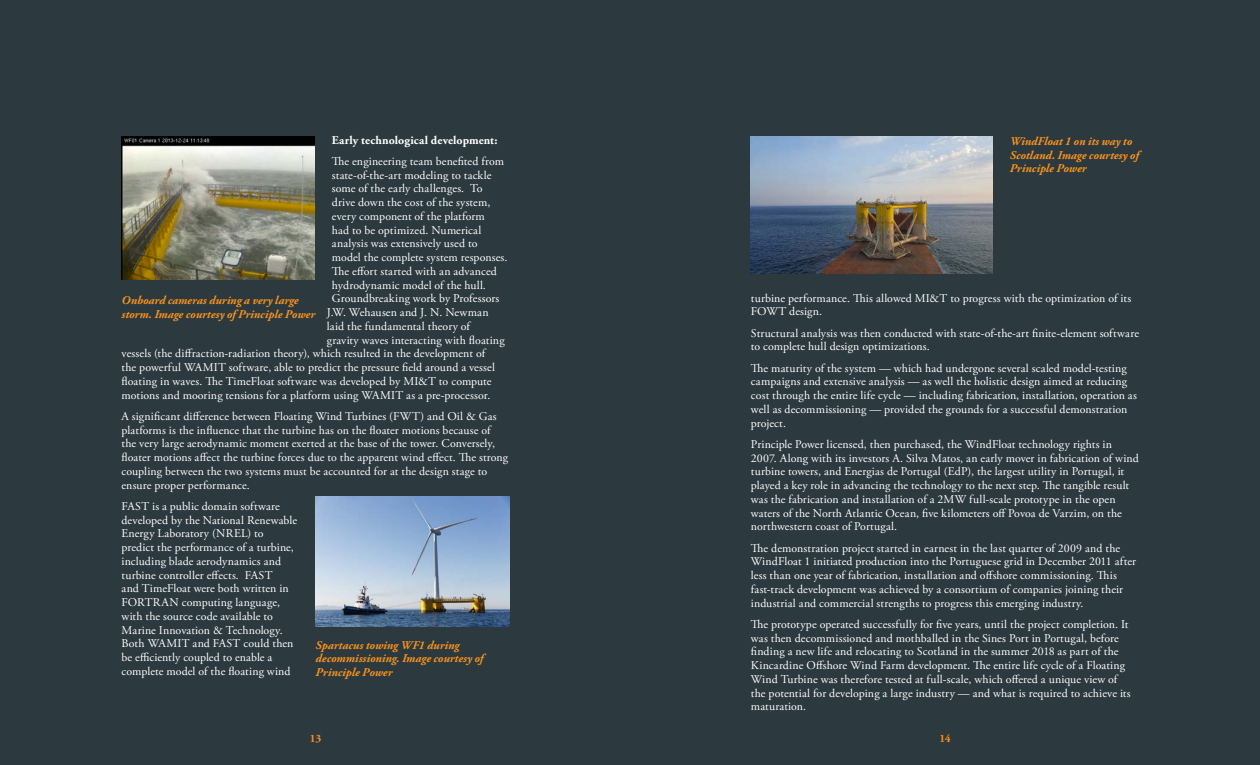
<style>
.page{position:relative;width:1260px;height:765px;background:#fff}
.page>*{position:absolute;margin:0;border:0;box-sizing:border-box;transform-origin:0 0}
.Body_Text_on_Dark{font:11.88px/13.8px "Adobe Garamond Pro";letter-spacing:.01em;color:#fff}
.Body_Text_on_Dark-2{font:italic 700 11.88px/13.8px "Adobe Garamond Pro";color:#f7931d}
.Body_Text_on_Dark-3{font:700 11.88px "Adobe Garamond Pro";letter-spacing:.01em;color:#fff}
.t1{font:700 11.25px "Adobe Garamond Pro";color:#f7931d}
</style>
<div class="page">
<div style="left:0;top:0;width:641px;height:765px;background:#2c393e"></div>
<div style="left:630px;top:0;width:630px;height:765px;background:#2c393e"></div>
<img style="left:751px;top:136px;width:242px;height:137px">
<img style="left:122px;top:136px;width:193px;height:144px">
<img style="left:315px;top:497px;width:195px;height:130px">
<p class="Body_Text_on_Dark-3" style="left:332px;top:133px;width:167px">Early technological development:</p>
<p class="Body_Text_on_Dark" style="left:332px;top:155px;width:174px">The engineering team benefited from</p>
<p class="Body_Text_on_Dark" style="left:332px;top:168px;width:161px">state-of-the-art modeling to tackle</p>
<p class="Body_Text_on_Dark" style="left:332px;top:182px;width:152px">some of the early challenges. To</p>
<p class="Body_Text_on_Dark" style="left:332px;top:196px;width:160px">drive down the cost of the system,</p>
<p class="Body_Text_on_Dark" style="left:332px;top:210px;width:154px">every component of the platform</p>
<p class="Body_Text_on_Dark" style="left:332px;top:223px;width:151px">had to be optimized. Numerical</p>
<p class="Body_Text_on_Dark" style="left:332px;top:237px;width:147px">analysis was extensively used to</p>
<p class="Body_Text_on_Dark" style="left:332px;top:251px;width:177px">model the complete system responses.</p>
<p class="Body_Text_on_Dark" style="left:332px;top:265px;width:167px">The effort started with an advanced</p>
<p class="Body_Text_on_Dark" style="left:332px;top:278px;width:156px">hydrodynamic model of the hull.</p>
<p class="Body_Text_on_Dark" style="left:332px;top:292px;width:169px">Groundbreaking work by Professors</p>
<p class="Body_Text_on_Dark" style="left:327px;top:306px;width:163px">J.W. Wehausen and J. N. Newman</p>
<p class="Body_Text_on_Dark" style="left:327px;top:320px;width:145px">laid the fundamental theory of</p>
<p class="Body_Text_on_Dark" style="left:327px;top:333px;width:179px">gravity waves interacting with floating</p>
<p class="Body_Text_on_Dark" style="left:122px;top:347px;width:365px">vessels (the diffraction-radiation theory), which resulted in the development of</p>
<p class="Body_Text_on_Dark" style="left:122px;top:361px;width:375px">the powerful WAMIT software, able to predict the pressure field around a vessel</p>
<p class="Body_Text_on_Dark" style="left:122px;top:375px;width:372px">floating in waves. The TimeFloat software was developed by MI&amp;T to compute</p>
<p class="Body_Text_on_Dark" style="left:122px;top:388px;width:370px">motions and mooring tensions for a platform using WAMIT as a pre-processor.</p>
<p class="Body_Text_on_Dark" style="left:122px;top:410px;width:388px">A significant difference between Floating Wind Turbines (FWT) and Oil &amp; Gas platforms is the influence that the turbine has on the floater motions because of the very large aerodynamic moment exerted at the base of the tower. Conversely, floater motions affect the turbine forces due to the apparent wind effect. The strong coupling between the two systems must be accounted for at the design stage to ensure proper performance.</p>
<p class="Body_Text_on_Dark" style="left:122px;top:500px;width:177px">FAST is a public domain software developed by the National Renewable Energy Laboratory (NREL) to predict the performance of a turbine, including blade aerodynamics and turbine controller effects. FAST<br>and TimeFloat were both written in FORTRAN computing language, with the source code available to Marine Innovation &amp; Technology.<br>Both WAMIT and FAST could then be efficiently coupled to enable a complete model of the floating wind</p>
<p class="Body_Text_on_Dark-2" style="left:122px;top:294px;width:195px">Onboard cameras during a very large storm. Image courtesy of Principle Power</p>
<p class="Body_Text_on_Dark-2" style="left:316px;top:638px;width:169px">Spartacus towing WF1 during decommissioning. Image courtesy of<br>Principle Power</p>
<p class="Body_Text_on_Dark-2" style="left:1010px;top:135px;width:131px">WindFloat 1 on its way to<br>Scotland. Image courtesy of<br>Principle Power</p>
<p class="Body_Text_on_Dark" style="left:751px;top:291px;width:382px">turbine performance. This allowed MI&amp;T to progress with the optimization of its<br>FOWT design.</p>
<p class="Body_Text_on_Dark" style="left:751px;top:326px;width:390px">Structural analysis was then conducted with state-of-the-art finite-element software to complete hull design optimizations.</p>
<p class="Body_Text_on_Dark" style="left:751px;top:361px;width:387px">The maturity of the system — which had undergone several scaled model-testing campaigns and extensive analysis — as well the holistic design aimed at reducing cost through the entire life cycle — including fabrication, installation, operation as well as decommissioning — provided the grounds for a successful demonstration project.</p>
<p class="Body_Text_on_Dark" style="left:751px;top:438px;width:389px">Principle Power licensed, then purchased, the WindFloat technology rights in 2007. Along with its investors A. Silva Matos, an early mover in fabrication of wind turbine towers, and Energias de Portugal (EdP), the largest utility in Portugal, it played a key role in advancing the technology to the next step. The tangible result was the fabrication and installation of a 2MW full-scale prototype in the open waters of the North Atlantic Ocean, five kilometers off Povoa de Varzim, on the northwestern coast of Portugal.</p>
<p class="Body_Text_on_Dark" style="left:751px;top:541px;width:387px">The demonstration project started in earnest in the last quarter of 2009 and the WindFloat 1 initiated production into the Portuguese grid in December 2011 after less than one year of fabrication, installation and offshore commissioning. This fast-track development was achieved by a consortium of companies joining their industrial and commercial strengths to progress this emerging industry.</p>
<p class="Body_Text_on_Dark" style="left:751px;top:618px;width:381px">The prototype operated successfully for five years, until the project completion. It was then decommissioned and mothballed in the Sines Port in Portugal, before finding a new life and relocating to Scotland in the summer 2018 as part of the Kincardine Offshore Wind Farm development. The entire life cycle of a Floating Wind Turbine was therefore tested at full-scale, which offered a unique view of the potential for developing a large industry — and what is required to achieve its maturation.</p>
<p class="t1" style="left:310px;top:732px;width:13px">13</p>
<p class="t1" style="left:939px;top:732px;width:13px">14</p>
</div>
